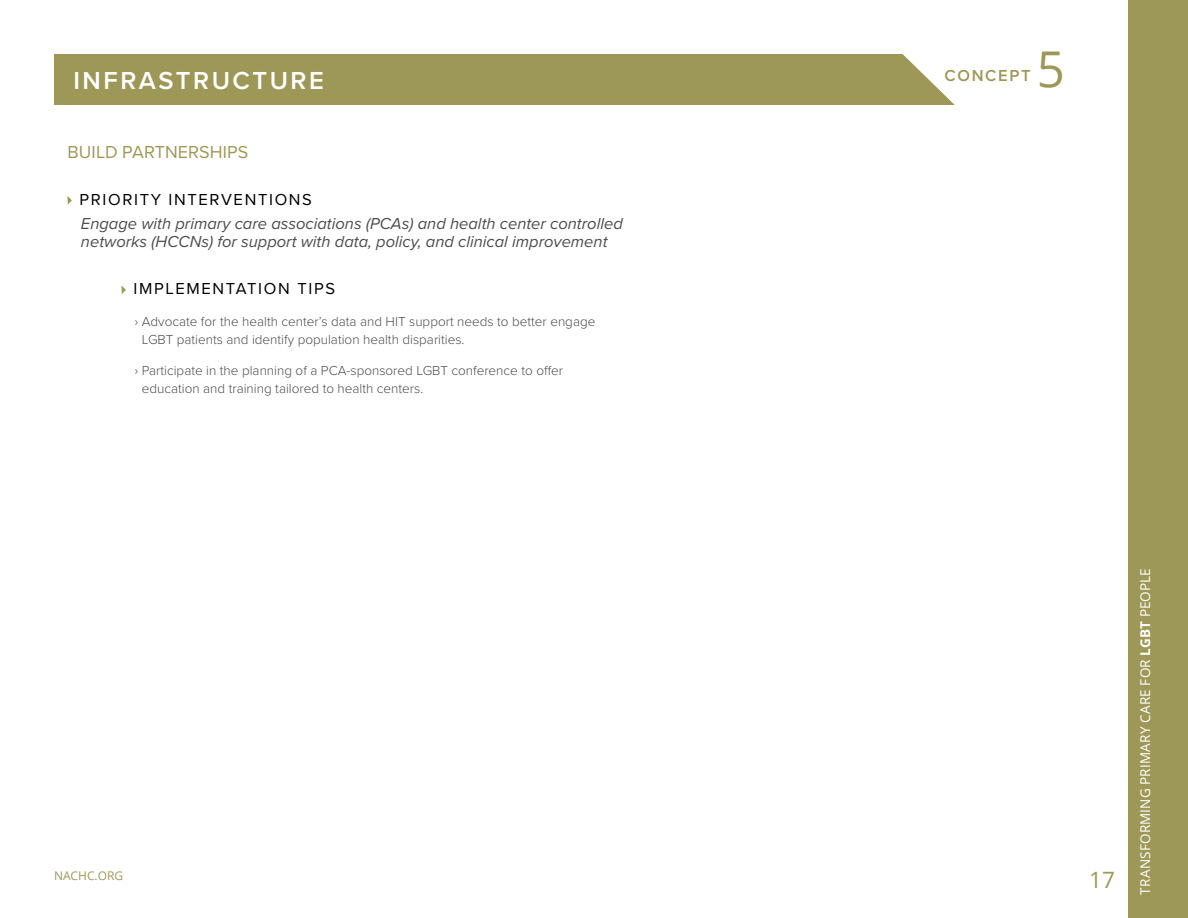
<style>
.page{position:relative;width:1188px;height:918px;background:#fff}
.page>*{position:absolute;margin:0;border:0;box-sizing:border-box;transform-origin:0 0}
.t1{font:49.35px "Open Sans";color:#9e9858}
.t2{font:600 25.5px "Proxima Nova";letter-spacing:.1em;color:#fff}
.t3{font:22.5px "Open Sans";color:#9e9858}
.t4{font:18px "Proxima Nova";letter-spacing:.005em;color:#9e9858}
.t5{font:italic 16.5px/18px "Proxima Nova";color:#4d4d4f}
.t6{font:16.5px "Proxima Nova";letter-spacing:.1em;color:#000}
.t7{font:600 16.5px "Proxima Nova";letter-spacing:.1em;color:#9e9858}
.t8{font:300 13.5px/18px "Proxima Nova";color:#4d4d4f}
.t9{font:13.5px "Open Sans";letter-spacing:.015em;color:#fff}
.t10{font:12px "Open Sans";color:#9e9858}
.s1{font-family:"Open Sans"}
.s2{font-weight:700}
</style>
<div class="page">
<div style="left:1128px;top:0;width:60px;height:918px;background:#9e9858"></div>
<div style="left:54px;top:54px;width:906px;height:51px;background:#9e9858"></div>
<svg style="left:902px;top:54px;width:58px;height:51px"></svg>
<svg style="left:68px;top:196px;width:4px;height:8px"></svg>
<svg style="left:122px;top:286px;width:4px;height:8px"></svg>
<h2 class="t2" style="left:73px;top:62px;width:252px">INFRASTRUCTURE</h2>
<h3 class="t4" style="left:68px;top:138px;width:182px">BUILD PARTNERSHIPS</h3>
<p class="t6" style="left:80px;top:187px;width:234px">PRIORITY INTERVENTIONS</p>
<p class="t5" style="left:81px;top:214px;width:543px">Engage with primary care associations (PCAs) and health center controlled networks (HCCNs) for support with data, policy, and clinical improvement</p>
<p class="t6" style="left:134px;top:276px;width:203px">IMPLEMENTATION TIPS</p>
<p class="t8" style="left:142px;top:311px;width:455px;text-indent:-7px"><span class="s1">›</span> Advocate for the health center’s data and HIT support needs to better engage<br>LGBT patients and identify population health disparities.</p>
<p class="t8" style="left:142px;top:361px;width:423px;text-indent:-7px"><span class="s1">›</span> Participate in the planning of a PCA-sponsored LGBT conference to offer education and training tailored to health centers.</p>
<p class="t10" style="left:54px;top:867px;width:71px">NACHC.ORG</p>
<p class="t7" style="left:945px;top:63px;width:87px">CONCEPT</p>
<h1 class="t1" style="left:1037px;top:36px;width:30px">5</h1>
<h3 class="t3" style="left:1089px;top:864px;width:27px">17</h3>
<p class="t9" style="left:1136px;top:895px;width:329px;rotate:-90deg">TRANSFORMING PRIMARY CARE FOR <span class="s2">LGBT</span> PEOPLE</p>
</div>
